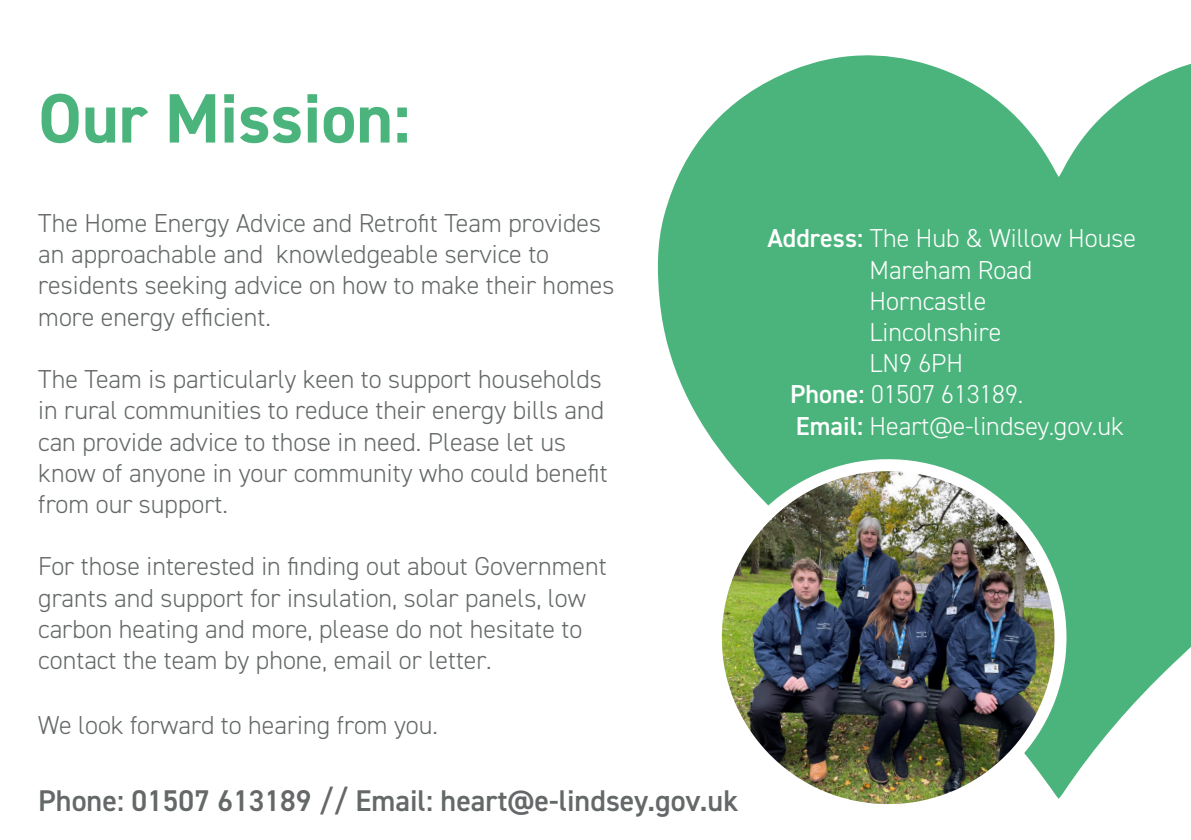
<style>
.page{position:relative;width:1191px;height:840px;background:#fff}
.page>*{position:absolute;margin:0;border:0;box-sizing:border-box;transform-origin:0 0}
.t1{font:700 70px "DIN2014";color:#4bb47c}
.t2{font:600 30px "DIN2014";color:#646868}
.t3{font:300 26px/31.2px "DIN2014";color:#646868}
.t4{font:300 26px "DIN2014";color:#fff}
.s1{font-weight:600}
</style>
<div class="page">
<svg style="left:657px;top:55px;width:534px;height:713px;fill:#4bb47c"></svg>
<img style="left:695px;top:444px;width:386px;height:361px">
<p class="t1" style="left:38px;top:72px;width:373px">Our Mission:</p>
<p class="t3" style="left:38px;top:207px;width:578px">The Home Energy Advice and Retrofit Team provides an approachable and knowledgeable service to residents seeking advice on how to make their homes more energy efficient.</p>
<p class="t3" style="left:38px;top:363px;width:571px">The Team is particularly keen to support households in rural communities to reduce their energy bills and can provide advice to those in need. Please let us know of anyone in your community who could benefit from our support.</p>
<p class="t3" style="left:38px;top:550px;width:570px">For those interested in finding out about Government grants and support for insulation, solar panels, low carbon heating and more, please do not hesitate to contact the team by phone, email or letter.</p>
<p class="t3" style="left:38px;top:709px;width:401px">We look forward to hearing from you.</p>
<p class="t2" style="left:38px;top:780px;width:701px">Phone: 01507 613189 // Email: heart@e-lindsey.gov.uk</p>
<p class="t4" style="left:767px;top:222px;width:370px"><span class="s1">Address:</span> The Hub &amp; Willow House</p>
<p class="t4" style="left:869px;top:253px;width:164px">Mareham Road</p>
<p class="t4" style="left:869px;top:285px;width:118px">Horncastle</p>
<p class="t4" style="left:869px;top:316px;width:133px">Lincolnshire</p>
<p class="t4" style="left:869px;top:347px;width:95px">LN9 6PH</p>
<p class="t4" style="left:790px;top:378px;width:234px"><span class="s1">Phone:</span> 01507 613189.</p>
<p class="t4" style="left:796px;top:409px;width:329px"><span class="s1">Email:</span> Heart@e-lindsey.gov.uk</p>
</div>
